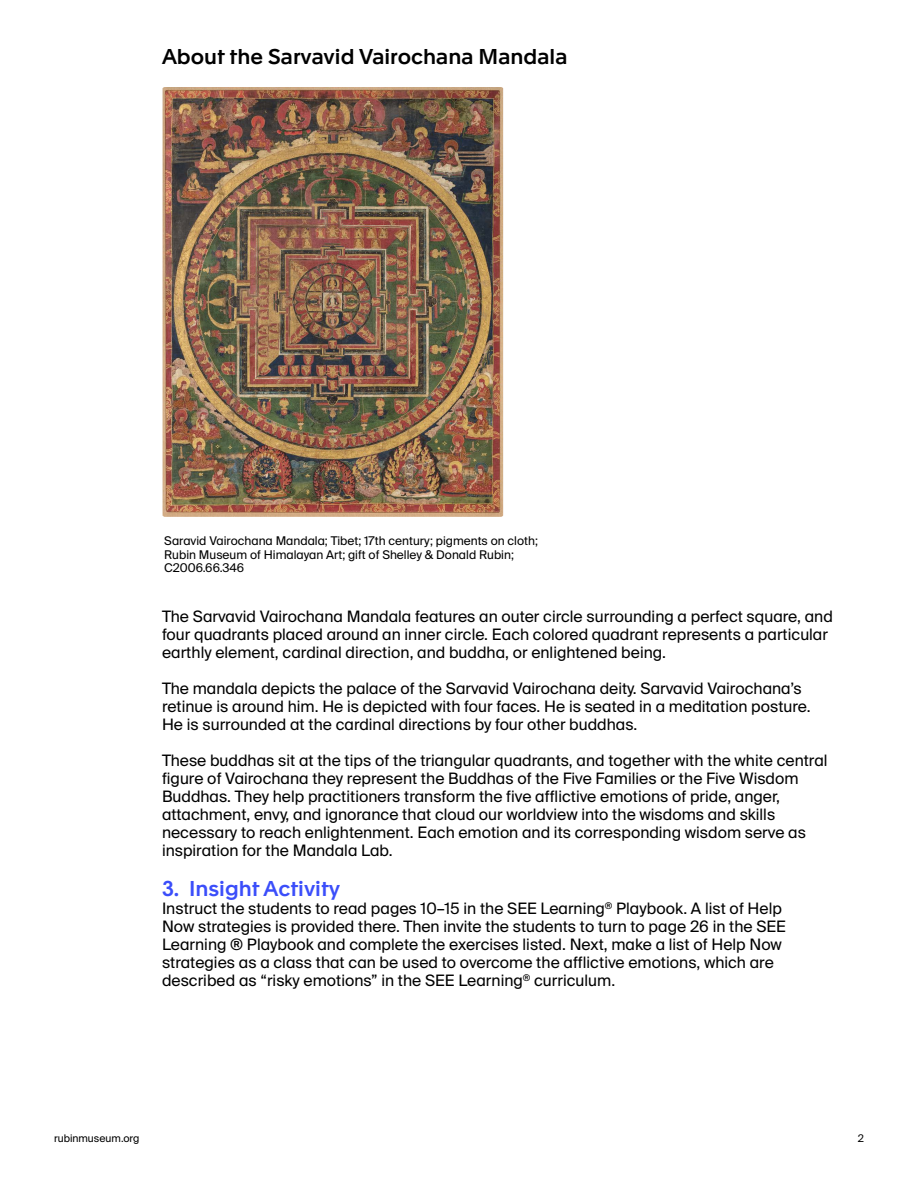
<style>
.page{position:relative;width:918px;height:1188px;background:#fff}
.page>*{position:absolute;margin:0;border:0;box-sizing:border-box;transform-origin:0 0}
.Apax_subheading_black{font:500 21px "Apax";color:#000}
.t1{font:500 21px "Apax";color:#3b4efa}
.t2{font:15.75px "Suisse Intl";color:#000}
.t3{font:12px/13.5px "Suisse Intl";color:#000}
.t4{font:10.5px "Suisse Intl";color:#000}
</style>
<div class="page">
<img style="left:163px;top:87px;width:340px;height:430px">
<p class="Apax_subheading_black" style="left:162px;top:41px;width:407px">About the Sarvavid Vairochana Mandala</p>
<p class="t3" style="left:164px;top:534px;width:375px">Saravid Vairochana Mandala; Tibet; 17th century; pigments on cloth;<br>Rubin Museum of Himalayan Art; gift of Shelley &amp; Donald Rubin;<br>C2006.66.346</p>
<p class="t2" style="left:162px;top:607px;width:672px">The Sarvavid Vairochana Mandala features an outer circle surrounding a perfect square, and</p>
<p class="t2" style="left:162px;top:625px;width:668px">four quadrants placed around an inner circle. Each colored quadrant represents a particular</p>
<p class="t2" style="left:162px;top:643px;width:506px">earthly element, cardinal direction, and buddha, or enlightened being.</p>
<p class="t2" style="left:162px;top:679px;width:641px">The mandala depicts the palace of the Sarvavid Vairochana deity. Sarvavid Vairochana’s</p>
<p class="t2" style="left:162px;top:697px;width:650px">retinue is around him. He is depicted with four faces. He is seated in a meditation posture.</p>
<p class="t2" style="left:162px;top:715px;width:477px">He is surrounded at the cardinal directions by four other buddhas.</p>
<p class="t2" style="left:162px;top:751px;width:667px">These buddhas sit at the tips of the triangular quadrants, and together with the white central</p>
<p class="t2" style="left:162px;top:769px;width:638px">figure of Vairochana they represent the Buddhas of the Five Families or the Five Wisdom</p>
<p class="t2" style="left:162px;top:787px;width:619px">Buddhas. They help practitioners transform the five afflictive emotions of pride, anger,</p>
<p class="t2" style="left:162px;top:805px;width:615px">attachment, envy, and ignorance that cloud our worldview into the wisdoms and skills</p>
<p class="t2" style="left:162px;top:823px;width:646px">necessary to reach enlightenment. Each emotion and its corresponding wisdom serve as</p>
<p class="t2" style="left:162px;top:841px;width:232px">inspiration for the Mandala Lab.</p>
<p class="t1" style="left:162px;top:873px;width:180px">3. Insight Activity</p>
<p class="t2" style="left:162px;top:899px;width:621px">Instruct the students to read pages 10–15 in the SEE Learning<sup>®</sup> Playbook. A list of Help</p>
<p class="t2" style="left:162px;top:917px;width:625px">Now strategies is provided there. Then invite the students to turn to page 26 in the SEE</p>
<p class="t2" style="left:162px;top:935px;width:621px">Learning ® Playbook and complete the exercises listed. Next, make a list of Help Now</p>
<p class="t2" style="left:162px;top:953px;width:613px">strategies as a class that can be used to overcome the afflictive emotions, which are</p>
<p class="t2" style="left:162px;top:971px;width:455px">described as “risky emotions” in the SEE Learning<sup>®</sup> curriculum.</p>
<p class="t4" style="left:54px;top:1132px;width:87px">rubinmuseum.org</p>
<p class="t4" style="left:858px;top:1132px;width:8px">2</p>
</div>
